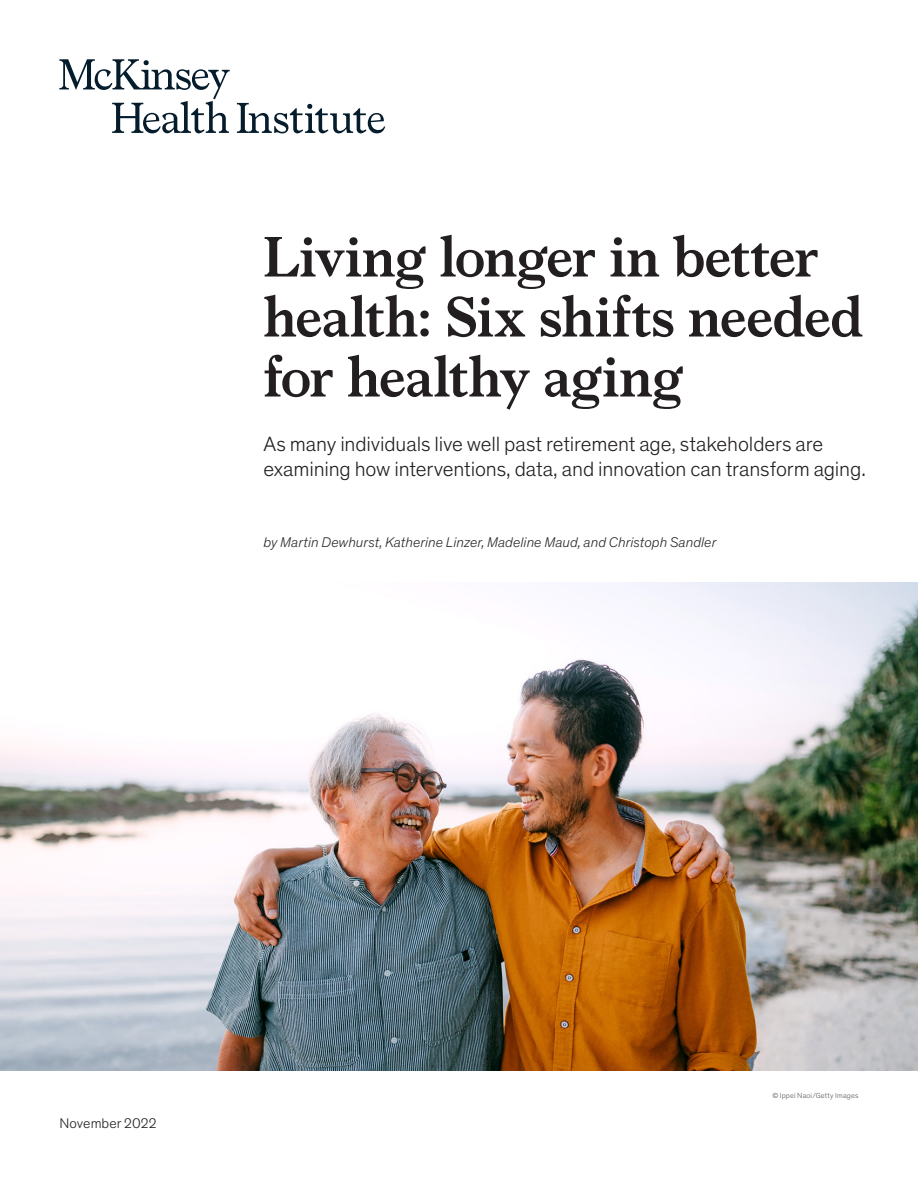
<style>
.page{position:relative;width:918px;height:1188px;background:#fff}
.page>*{position:absolute;margin:0;border:0;box-sizing:border-box;transform-origin:0 0}
.Title_of_article-dee{font:700 57px/60px "Bower";letter-spacing:-.01em;color:#231f20}
.Standfirst-Dek_McKin{font:300 21px/25.5px "Mc Kinsey Sans";letter-spacing:-.005em;color:#231f20}
.Author_byline{font:italic 300 14.25px "Mc Kinsey Sans";letter-spacing:.005em;color:#231f20}
.Cover_date_-_Deep_bl{font:300 14.25px "Mc Kinsey Sans";letter-spacing:.005em;color:#231f20}
.Art_Photo_credit{font:300 7.5px "Mc Kinsey Sans";letter-spacing:.025em;color:#57585a}
</style>
<div class="page">
<img style="left:0;top:582px;width:918px;height:488px">
<svg style="left:59px;top:59px;width:171px;height:74px"></svg>
<svg style="left:237px;top:103px;width:148px;height:30px"></svg>
<p class="Title_of_article-dee" style="left:264px;top:223px;width:601px">Living longer in better health: Six shifts needed for healthy aging</p>
<p class="Standfirst-Dek_McKin" style="left:264px;top:430px;width:604px">As many individuals live well past retirement age, stakeholders are examining how interventions, data, and innovation can transform aging.</p>
<p class="Author_byline" style="left:264px;top:532px;width:454px">by Martin Dewhurst, Katherine Linzer, Madeline Maud, and Christoph Sandler</p>
<p class="Cover_date_-_Deep_bl" style="left:60px;top:1113px;width:98px">November 2022</p>
<p class="Art_Photo_credit" style="left:772px;top:1090px;width:88px">© Ippei Naoi/Getty Images</p>
</div>
